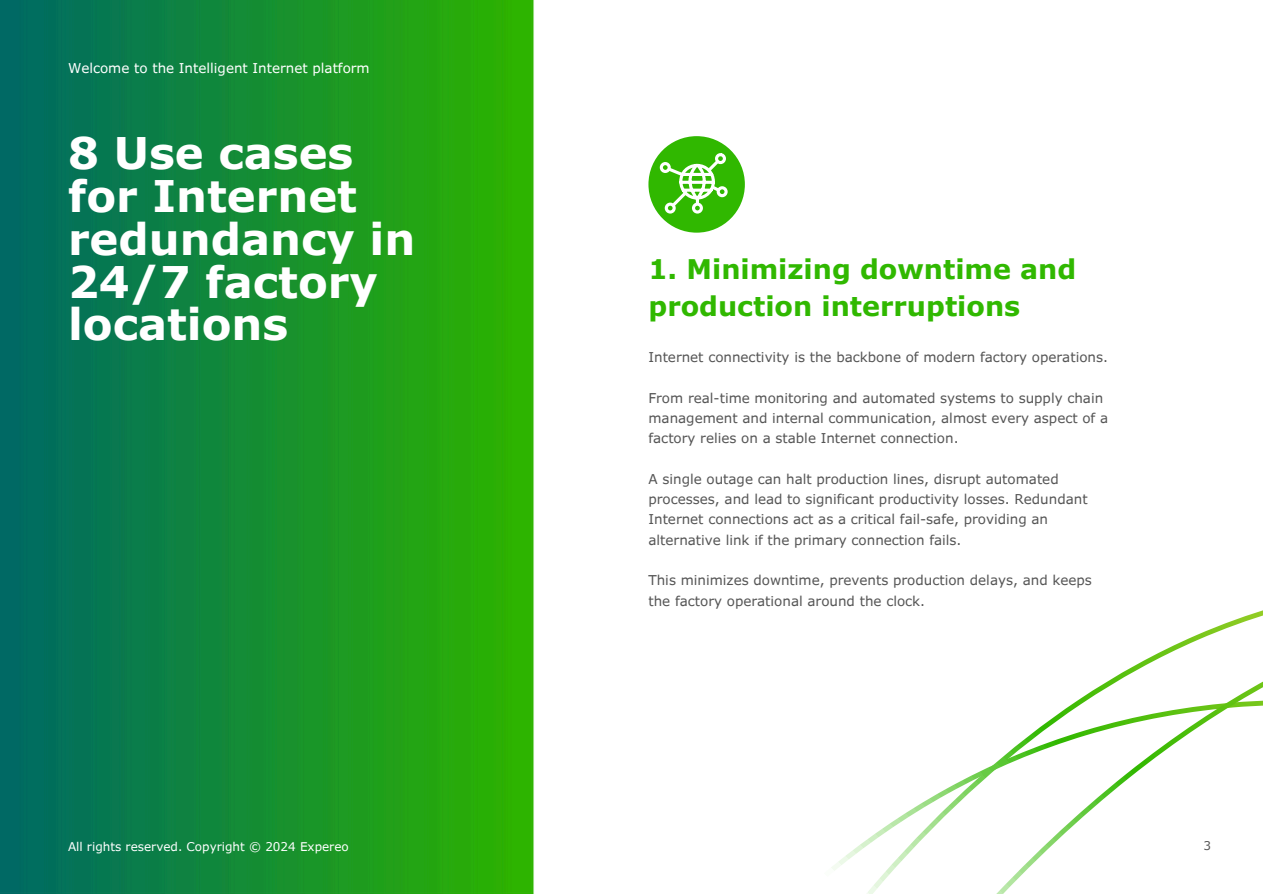
<style>
.page{position:relative;width:1263px;height:894px;background:#fff}
.page>*{position:absolute;margin:0;border:0;box-sizing:border-box;transform-origin:0 0}
.t1{font:700 43.5px/42.8px "Verdana Pro";color:#fff}
.t2{font:700 27px/37.2px "Verdana Pro";color:#30b800}
.t3{font:13.5px/20.2px "Verdana Pro";color:#555}
.t4{font:13.5px "Verdana Pro";color:#fff}
.t5{font:12px "Verdana Pro";color:#fff}
.t6{font:12px "Verdana Pro";color:#555}
</style>
<div class="page">
<img style="left:0;top:0;width:534px;height:893px">
<div style="left:648px;top:136px;width:97px;height:96px;background:#30b800;border-radius:50%"></div>
<svg style="left:658px;top:151px;width:70px;height:64px"></svg>
<svg style="left:849px;top:610px;width:414px;height:283px"></svg>
<svg style="left:977px;top:675px;width:286px;height:218px"></svg>
<h3 class="t4" style="left:68px;top:60px;width:303px">Welcome to the Intelligent Internet platform</h3>
<h2 class="t1" style="left:68px;top:130px;width:349px">8 Use cases for Internet redundancy in<br>24/7 factory locations</h2>
<h3 class="t5" style="left:68px;top:838px;width:282px">All rights reserved. Copyright © 2024 Expereo</h3>
<h3 class="t2" style="left:648px;top:249px;width:429px">1. Minimizing downtime and production interruptions</h3>
<h3 class="t3" style="left:648px;top:347px;width:461px">Internet connectivity is the backbone of modern factory operations.</h3>
<h1 class="t3" style="left:648px;top:387px;width:461px">From real-time monitoring and automated systems to supply chain management and internal communication, almost every aspect of a factory relies on a stable Internet connection.</h1>
<p class="t3" style="left:648px;top:468px;width:441px">A single outage can halt production lines, disrupt automated processes, and lead to significant productivity losses. Redundant Internet connections act as a critical fail-safe, providing an alternative link if the primary connection fails.</p>
<p class="t3" style="left:648px;top:569px;width:445px">This minimizes downtime, prevents production delays, and keeps the factory operational around the clock.</p>
<h3 class="t6" style="left:1203px;top:838px;width:9px">3</h3>
</div>
